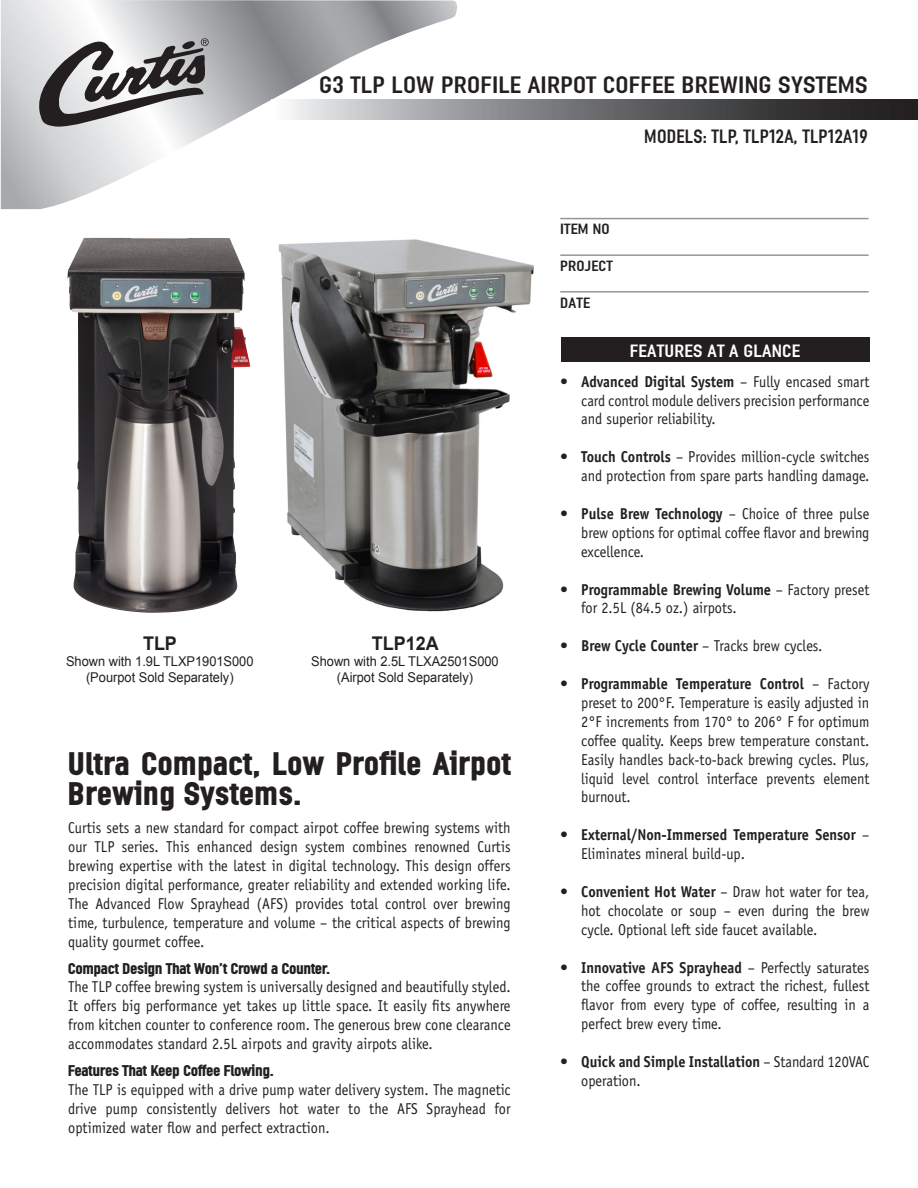
<style>
.page{position:relative;width:918px;height:1188px;background:#fff}
.page>*{position:absolute;margin:0;border:0;box-sizing:border-box;transform-origin:0 0}
.t1{font:700 33px/30px "Linotype Ordinar";letter-spacing:.03em;color:#231f20;scale:.91 1}
.t2{font:24px "Linotype Ordinar";color:#231f20}
.t3{font:19.5px "Linotype Ordinar";color:#231f20;scale:.9 1}
.t4{font:700 18.9px "Arial";color:#231f20;scale:.95 1}
.SubSubhead{font:18px "Linotype Ordinar";color:#fff}
.t5{font:15.75px/18.9px "Officina Sans";color:#231f20;text-align:justify;scale:.91 1}
.t6{font:700 15.75px/18.9px "Officina Sans";color:#231f20}
.t7{font:700 15.75px "Linotype Ordinar";letter-spacing:.005em;color:#231f20;scale:.91 1}
.SubSubhead-2{font:15px "Linotype Ordinar";color:#231f20}
.t8{font:13.5px "Arial";color:#231f20;scale:.95 1}
.s1{font-weight:700}
.s2{font-weight:400}
</style>
<div class="page">
<hr style="left:560px;top:218px;width:309px;height:1px;background:#939598">
<hr style="left:560px;top:254px;width:309px;height:2px;background:#939598">
<hr style="left:560px;top:291px;width:309px;height:2px;background:#939598">
<svg style="left:1px;top:0;width:460px;height:209px"></svg>
<svg style="left:272px;top:100px;width:646px;height:19px;background:#757577"></svg>
<svg style="left:36px;top:38px;width:173px;height:89px"></svg>
<div style="left:561px;top:338px;width:308px;height:24px;background:#231f20"></div>
<img style="left:68px;top:238px;width:182px;height:375px">
<img style="left:278px;top:239px;width:256px;height:373px">
<p class="t2" style="left:319px;top:71px;width:550px">G3 TLP LOW PROFILE AIRPOT COFFEE BREWING SYSTEMS</p>
<p class="t3" style="left:644px;top:124px;width:250px">MODELS: TLP, TLP12A, TLP12A19</p>
<p class="t4" style="left:143px;top:631px;width:37px">TLP</p>
<p class="t8" style="left:66px;top:652px;width:199px">Shown with 1.9L TLXP1901S000</p>
<p class="t8" style="left:86px;top:669px;width:157px">(Pourpot Sold Separately)</p>
<p class="t4" style="left:372px;top:631px;width:72px">TLP12A</p>
<p class="t8" style="left:311px;top:652px;width:199px">Shown with 2.5L TLXA2501S000</p>
<p class="t8" style="left:337px;top:669px;width:145px">(Airpot Sold Separately)</p>
<p class="t1" style="left:68px;top:748px;width:488px">Ultra Compact, Low Profile Airpot<br>Brewing Systems.</p>
<p class="t5" style="left:68px;top:818px;width:488px">Curtis sets a new standard for compact airpot coffee brewing systems with our TLP series. This enhanced design system combines renowned Curtis brewing expertise with the latest in digital technology. This design offers precision digital performance, greater reliability and extended working life.<br>The Advanced Flow Sprayhead (AFS) provides total control over brewing time, turbulence, temperature and volume – the critical aspects of brewing quality gourmet coffee.</p>
<p class="t7" style="left:68px;top:958px;width:289px">Compact Design That Won’t Crowd a Counter.</p>
<p class="t5" style="left:68px;top:978px;width:488px">The TLP coffee brewing system is universally designed and beautifully styled.<br>It offers big performance yet takes up little space. It easily fits anywhere from kitchen counter to conference room. The generous brew cone clearance accommodates standard 2.5L airpots and gravity airpots alike.</p>
<p class="t7" style="left:68px;top:1061px;width:227px">Features That Keep Coffee Flowing.</p>
<p class="t5" style="left:68px;top:1080px;width:488px">The TLP is equipped with a drive pump water delivery system. The magnetic drive pump consistently delivers hot water to the AFS Sprayhead for optimized water flow and perfect extraction.</p>
<p class="SubSubhead-2" style="left:560px;top:220px;width:51px">ITEM NO</p>
<p class="SubSubhead-2" style="left:560px;top:257px;width:54px">PROJECT</p>
<p class="SubSubhead-2" style="left:560px;top:294px;width:31px">DATE</p>
<p class="SubSubhead" style="left:630px;top:340px;width:172px">FEATURES AT A GLANCE</p>
<p class="t5" style="left:581px;top:372px;width:318px;text-indent:-21px"><span class="s1">• Advanced Digital System</span> – Fully encased smart card control module delivers precision performance and superior reliability.</p>
<p class="t5" style="left:560px;top:447px;width:341px;text-align:right"><span class="s1">• Touch Controls</span> – Provides million-cycle switches and protection from spare parts handling damage.</p>
<p class="t5" style="left:581px;top:504px;width:318px;text-indent:-21px"><span class="s1">• Pulse Brew Technology</span> – Choice of three pulse brew options for optimal coffee flavor and brewing excellence.</p>
<p class="t5" style="left:581px;top:580px;width:318px;text-indent:-21px"><span class="s1">• Programmable Brewing Volume</span> – Factory preset for 2.5L (84.5 oz.) airpots.</p>
<p class="t5" style="left:560px;top:636px;width:290px"><span class="s1">• Brew Cycle Counter</span> – Tracks brew cycles.</p>
<p class="t5" style="left:581px;top:674px;width:318px;text-indent:-21px"><span class="s1">• Programmable Temperature Control</span> – Factory preset to 200°F. Temperature is easily adjusted in 2°F increments from 170° to 206° F for optimum coffee quality. Keeps brew temperature constant.<br>Easily handles back-to-back brewing cycles. Plus, liquid level control interface prevents element burnout.</p>
<p class="t6" style="left:581px;top:825px;width:290px;text-indent:-21px">• External/Non-Immersed Temperature Sensor <span class="s2">–<br>Eliminates mineral build-up.</span></p>
<p class="t5" style="left:581px;top:882px;width:318px;text-indent:-21px"><span class="s1">• Convenient Hot Water</span> – Draw hot water for tea, hot chocolate or soup – even during the brew cycle. Optional left side faucet available.</p>
<p class="t5" style="left:581px;top:958px;width:318px;text-indent:-21px"><span class="s1">• Innovative AFS Sprayhead</span> – Perfectly saturates the coffee grounds to extract the richest, fullest flavor from every type of coffee, resulting in a perfect brew every time.</p>
<p class="t6" style="left:581px;top:1052px;width:290px;text-indent:-21px">• Quick and Simple Installation <span class="s2">– Standard 120VAC operation.</span></p>
</div>
